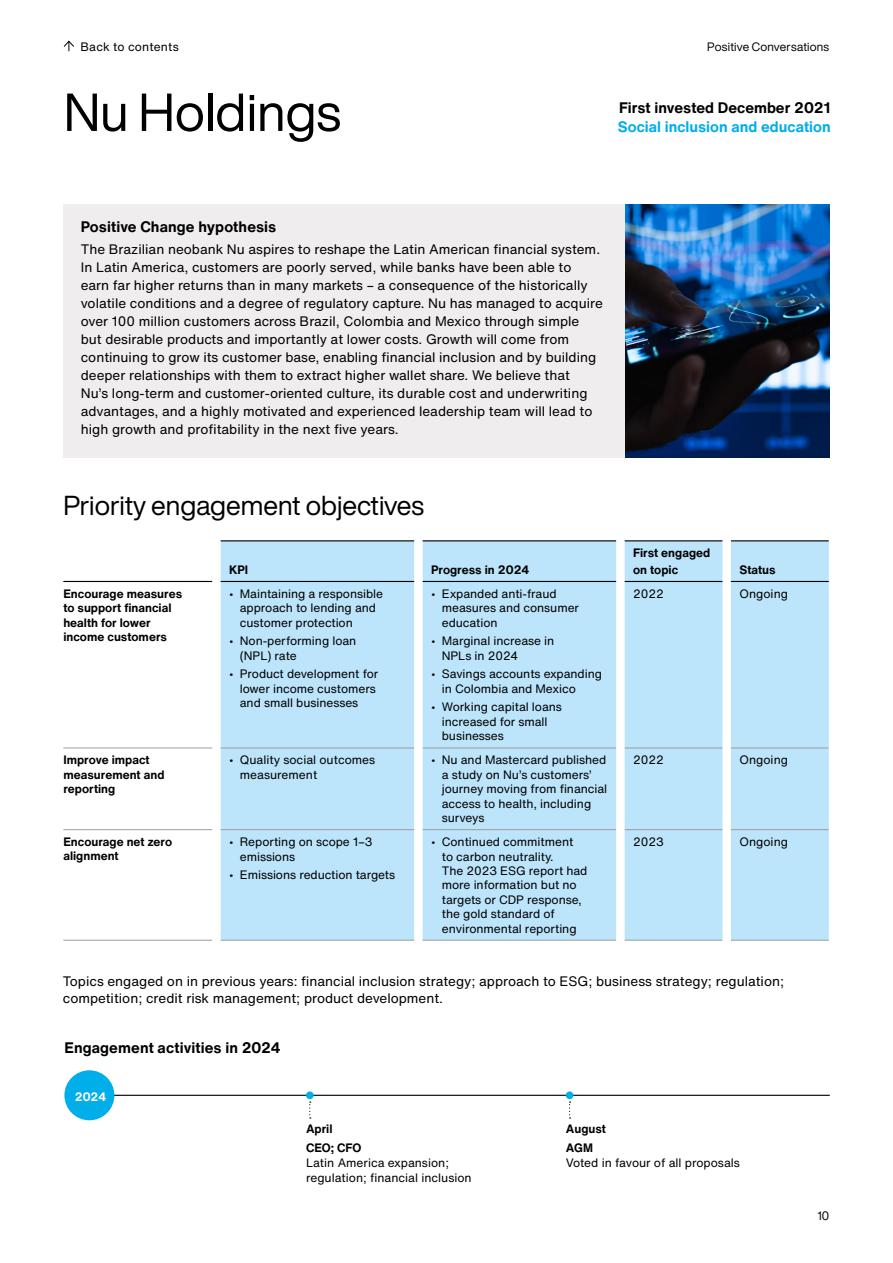
<style>
.page{position:relative;width:893px;height:1263px;background:#fff}
.page>*{position:absolute;margin:0;border:0;box-sizing:border-box;transform-origin:0 0}
.t1{font:52.5px "Helvetica Now Display";color:#000}
.t2{font:27px "Helvetica Now Display";color:#000}
.t3{font:700 15px "Helvetica Now Text";color:#000}
.t4{font:700 15px "Helvetica Now Text";color:#00aeea}
.t5{font:13.5px/18px "Helvetica Now Text";color:#000}
.t6{font:12px/14.4px "Helvetica Now Text";letter-spacing:-.005em;color:#000}
.t7{font:700 12px/14.4px "Helvetica Now Text";color:#000}
.t8{font:12px "Helvetica Now Display";letter-spacing:.015em;color:#000}
.t9{font:12px "Helvetica Now Text";letter-spacing:.015em;color:#000}
.t10{font:700 12px "Helvetica Now Text";color:#fff}
</style>
<div class="page">
<svg style="left:63px;top:40px;width:11px;height:11px"></svg>
<div style="left:64px;top:204px;width:561px;height:253px;background:#efedee"></div>
<img style="left:625px;top:204px;width:205px;height:253px">
<hr style="left:108px;top:1095px;width:722px;height:1px;background:#000">
<div style="left:64px;top:1070px;width:50px;height:50px;background:#00aeea;border-radius:50%"></div>
<svg style="left:309px;top:1101px;width:2px;height:17px"></svg>
<div style="left:306px;top:1091px;width:8px;height:8px;background:#00aeea;border-radius:50%"></div>
<svg style="left:569px;top:1101px;width:2px;height:17px"></svg>
<div style="left:566px;top:1091px;width:7px;height:8px;background:#00aeea;border-radius:50%"></div>
<div style="left:221px;top:541px;width:202px;height:399px;background:#bce4fa"></div>
<div style="left:423px;top:541px;width:406px;height:399px;background:#bce4fa"></div>
<hr style="left:63px;top:747px;width:149px;height:1px;background:#9d9d9c">
<hr style="left:63px;top:829px;width:149px;height:1px;background:#9d9d9c">
<hr style="left:63px;top:940px;width:149px;height:1px;background:#9d9d9c">
<hr style="left:221px;top:747px;width:193px;height:1px;background:#9d9d9c">
<hr style="left:423px;top:747px;width:193px;height:1px;background:#9d9d9c">
<hr style="left:625px;top:747px;width:97px;height:1px;background:#9d9d9c">
<hr style="left:731px;top:747px;width:98px;height:1px;background:#9d9d9c">
<hr style="left:221px;top:829px;width:193px;height:1px;background:#9d9d9c">
<hr style="left:423px;top:829px;width:193px;height:1px;background:#9d9d9c">
<hr style="left:625px;top:829px;width:97px;height:1px;background:#9d9d9c">
<hr style="left:731px;top:829px;width:98px;height:1px;background:#9d9d9c">
<hr style="left:221px;top:940px;width:193px;height:1px;background:#9d9d9c">
<hr style="left:423px;top:940px;width:193px;height:1px;background:#9d9d9c">
<hr style="left:625px;top:940px;width:97px;height:1px;background:#9d9d9c">
<hr style="left:731px;top:940px;width:98px;height:1px;background:#9d9d9c">
<hr style="left:63px;top:581px;width:149px;height:1px;background:#000">
<hr style="left:221px;top:540px;width:193px;height:1px;background:#000">
<hr style="left:423px;top:540px;width:193px;height:1px;background:#000">
<hr style="left:625px;top:540px;width:97px;height:1px;background:#000">
<hr style="left:731px;top:540px;width:98px;height:1px;background:#000">
<hr style="left:221px;top:581px;width:193px;height:1px;background:#000">
<hr style="left:423px;top:581px;width:193px;height:1px;background:#000">
<hr style="left:625px;top:581px;width:97px;height:1px;background:#000">
<hr style="left:731px;top:581px;width:98px;height:1px;background:#000">
<p class="t9" style="left:80px;top:39px;width:100px">Back to contents</p>
<p class="t8" style="left:707px;top:39px;width:123px">Positive Conversations</p>
<h1 class="t1" style="left:64px;top:77px;width:279px">Nu Holdings</h1>
<p class="t3" style="left:619px;top:97px;width:213px">First invested December 2021</p>
<p class="t4" style="left:618px;top:117px;width:214px">Social inclusion and education</p>
<p class="t3" style="left:81px;top:216px;width:197px">Positive Change hypothesis</p>
<p class="t5" style="left:81px;top:240px;width:524px">The Brazilian neobank Nu aspires to reshape the Latin American financial system.<br>In Latin America, customers are poorly served, while banks have been able to earn far higher returns than in many markets – a consequence of the historically volatile conditions and a degree of regulatory capture. Nu has managed to acquire over 100 million customers across Brazil, Colombia and Mexico through simple but desirable products and importantly at lower costs. Growth will come from continuing to grow its customer base, enabling financial inclusion and by building deeper relationships with them to extract higher wallet share. We believe that<br>Nu’s long-term and customer-oriented culture, its durable cost and underwriting advantages, and a highly motivated and experienced leadership team will lead to high growth and profitability in the next five years.</p>
<h2 class="t2" style="left:63px;top:487px;width:362px">Priority engagement objectives</h2>
<p class="t7" style="left:229px;top:562px;width:20px">KPI</p>
<p class="t7" style="left:431px;top:562px;width:100px">Progress in 2024</p>
<p class="t7" style="left:63px;top:587px;width:120px">Encourage measures to support financial health for lower income customers</p>
<p class="t6" style="left:240px;top:586px;width:145px;text-indent:-11px">ș Maintaining a responsible approach to lending and customer protection</p>
<p class="t6" style="left:240px;top:634px;width:118px;text-indent:-11px">ș Non-performing loan (NPL) rate</p>
<p class="t6" style="left:240px;top:667px;width:140px;text-indent:-11px">ș Product development for lower income customers and small businesses</p>
<p class="t6" style="left:442px;top:586px;width:139px;text-indent:-11px">ș Expanded anti-fraud measures and consumer education</p>
<p class="t6" style="left:442px;top:634px;width:114px;text-indent:-11px">ș Marginal increase in<br>NPLs in 2024</p>
<p class="t6" style="left:442px;top:667px;width:162px;text-indent:-11px">ș Savings accounts expanding in Colombia and Mexico</p>
<p class="t6" style="left:442px;top:700px;width:122px;text-indent:-11px">ș Working capital loans increased for small businesses</p>
<p class="t7" style="left:633px;top:545px;width:79px;line-height:16.5px">First engaged on topic</p>
<p class="t7" style="left:739px;top:562px;width:38px">Status</p>
<p class="t6" style="left:633px;top:586px;width:32px">2022</p>
<p class="t6" style="left:739px;top:586px;width:50px">Ongoing</p>
<p class="t7" style="left:63px;top:753px;width:103px">Improve impact measurement and reporting</p>
<p class="t6" style="left:240px;top:753px;width:137px;text-indent:-11px">ș Quality social outcomes measurement</p>
<p class="t6" style="left:442px;top:753px;width:167px;text-indent:-11px">ș Nu and Mastercard published a study on Nu’s customers’ journey moving from financial access to health, including surveys</p>
<p class="t6" style="left:633px;top:753px;width:32px">2022</p>
<p class="t6" style="left:739px;top:753px;width:50px">Ongoing</p>
<p class="t7" style="left:63px;top:835px;width:110px">Encourage net zero alignment</p>
<p class="t6" style="left:240px;top:835px;width:134px;text-indent:-11px">ș Reporting on scope 1–3 emissions</p>
<p class="t6" style="left:229px;top:868px;width:168px">ș Emissions reduction targets</p>
<p class="t6" style="left:442px;top:835px;width:147px;text-indent:-11px">ș Continued commitment to carbon neutrality.<br>The 2023 ESG report had more information but no targets or CDP response, the gold standard of environmental reporting</p>
<p class="t6" style="left:633px;top:835px;width:32px">2023</p>
<p class="t6" style="left:739px;top:835px;width:50px">Ongoing</p>
<p class="t5" style="left:63px;top:973px;width:723px;line-height:16.2px">Topics engaged on in previous years: financial inclusion strategy; approach to ESG; business strategy; regulation; competition; credit risk management; product development.</p>
<p class="t3" style="left:64px;top:1038px;width:218px">Engagement activities in 2024</p>
<p class="t10" style="left:75px;top:1088px;width:33px">2024</p>
<p class="t7" style="left:306px;top:1119px;width:57px;line-height:19.2px">April<br>CEO; CFO</p>
<p class="t6" style="left:306px;top:1155px;width:167px;line-height:15px">Latin America expansion; regulation; financial inclusion</p>
<p class="t7" style="left:566px;top:1119px;width:42px;line-height:19.2px">August<br>AGM</p>
<p class="t6" style="left:566px;top:1156px;width:176px">Voted in favour of all proposals</p>
<p class="t8" style="left:817px;top:1208px;width:13px">10</p>
</div>
